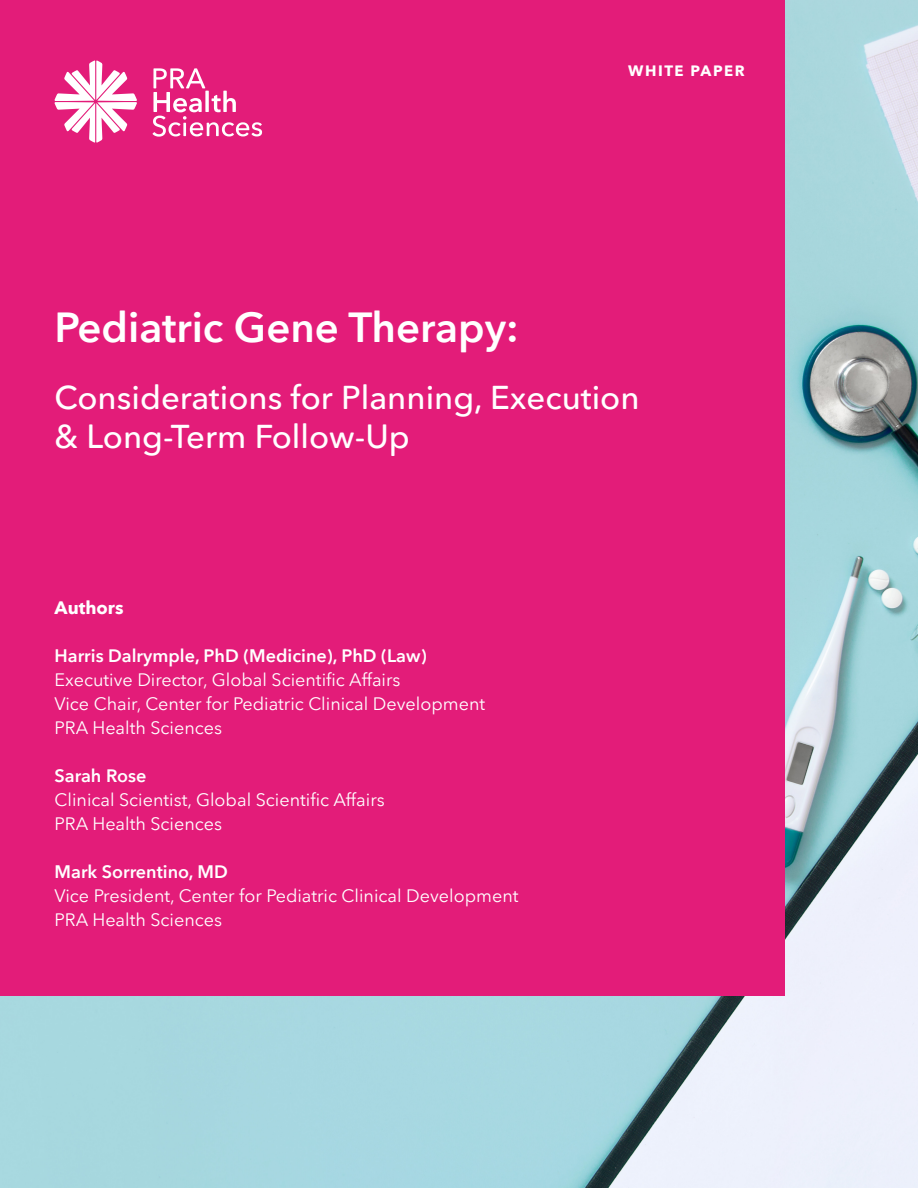
<style>
.page{position:relative;width:918px;height:1188px;background:#fff}
.page>*{position:absolute;margin:0;border:0;box-sizing:border-box;transform-origin:0 0}
.White_Paper_Title{font:600 42px "PRA Sans";color:#fff}
.White_Paper_Sub_Titl{font:500 33px/39.6px "PRA Sans";color:#fff}
.Author_Title___Compa{font:18px/24px "PRA Sans";color:#fff}
.Author_Name{font:600 18px "PRA Sans";color:#fff}
.Author_Headline{font:18px "PRA Sans MS Bold";color:#fff}
.t1{font:700 15px "PRA Sans";letter-spacing:.1em;color:#fff}
</style>
<div class="page">
<img style="left:0;top:0;width:918px;height:1188px">
<div style="left:0;top:0;width:785px;height:996px;background:#e31c79"></div>
<svg style="left:54px;top:60px;width:83px;height:83px"></svg>
<svg style="left:153px;top:68px;width:109px;height:69px"></svg>
<p class="t1" style="left:628px;top:61px;width:118px">WHITE PAPER</p>
<p class="White_Paper_Title" style="left:55px;top:302px;width:466px">Pediatric Gene Therapy:</p>
<p class="White_Paper_Sub_Titl" style="left:55px;top:377px;width:587px">Considerations for Planning, Execution &amp; Long-Term Follow-Up</p>
<p class="Author_Headline" style="left:55px;top:597px;width:70px">Authors</p>
<p class="Author_Name" style="left:55px;top:645px;width:374px">Harris Dalrymple, PhD (Medicine), PhD (Law)</p>
<p class="Author_Title___Compa" style="left:55px;top:668px;width:432px">Executive Director, Global Scientific Affairs<br>Vice Chair, Center for Pediatric Clinical Development</p>
<p class="Author_Title___Compa" style="left:55px;top:716px;width:169px">PRA Health Sciences</p>
<p class="Author_Name" style="left:55px;top:765px;width:93px">Sarah Rose</p>
<p class="Author_Title___Compa" style="left:55px;top:788px;width:332px">Clinical Scientist, Global Scientific Affairs</p>
<p class="Author_Title___Compa" style="left:55px;top:812px;width:169px">PRA Health Sciences</p>
<p class="Author_Name" style="left:55px;top:861px;width:175px">Mark Sorrentino, MD</p>
<p class="Author_Title___Compa" style="left:55px;top:884px;width:465px">Vice President, Center for Pediatric Clinical Development</p>
<p class="Author_Title___Compa" style="left:55px;top:908px;width:169px">PRA Health Sciences</p>
</div>
